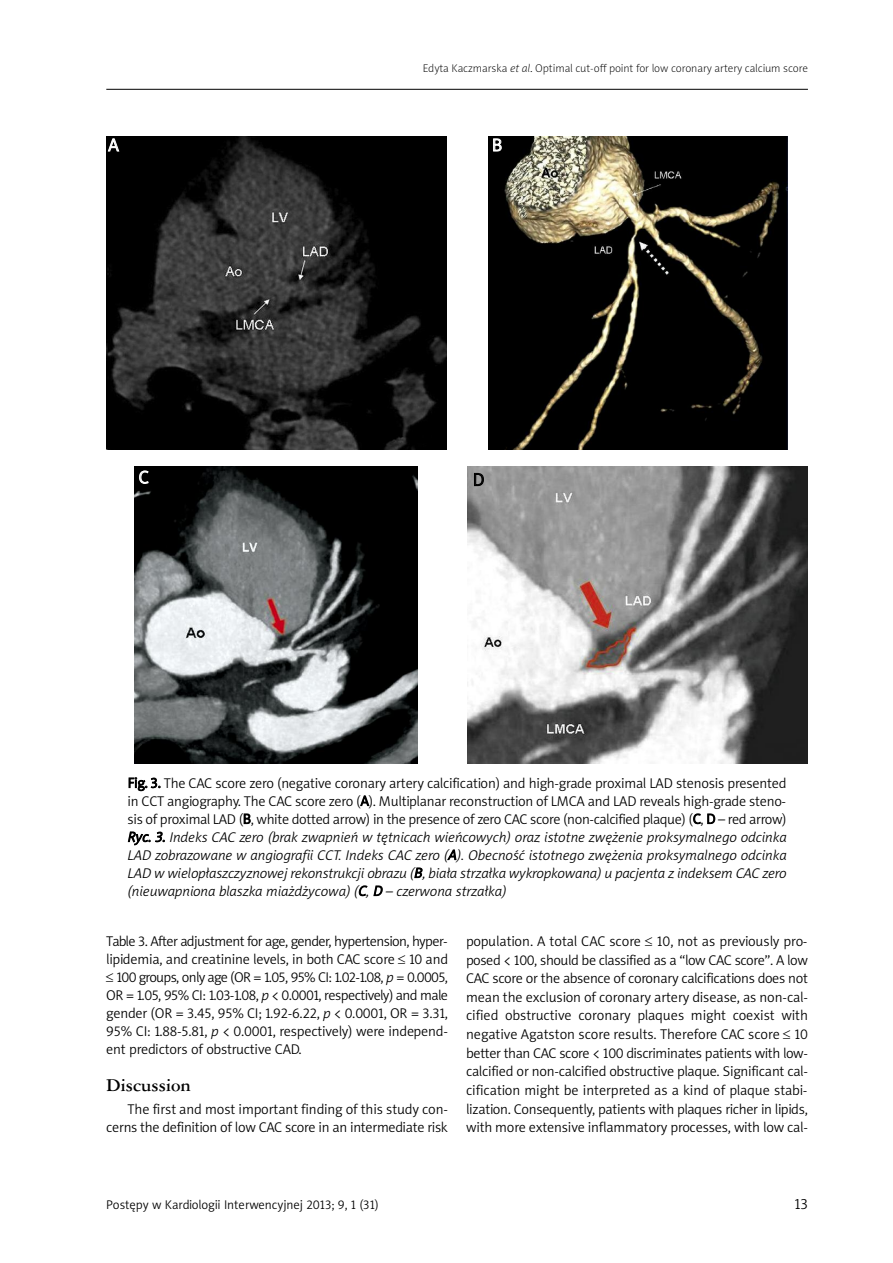
<style>
.page{position:relative;width:893px;height:1263px;background:#fff}
.page>*{position:absolute;margin:0;border:0;box-sizing:border-box;transform-origin:0 0}
.t1{font:18px "Naomi Sans EFNPS Light";color:#fff}
.t2{font:18px "Naomi Sans EFNPS Light";color:#000}
.t3{font:700 16.5px "Ameri Garmnd PL";color:#000}
.t4{font:15px "Naomi Sans EFNPS Light";color:#000}
.t5{font:14.25px/18.6px "Naomi Sans EFNPS Light";letter-spacing:-.02em;color:#000;text-align:justify}
.t6{font:italic 14.25px/18px "Naomi Sans EFNPS Light";color:#000;text-align:justify}
.t7{font:12.75px "Naomi Sans EFNPS Light";color:#000}
.t8{font:11.25px "Naomi Sans EFNPS Thin";color:#000}
.s1{font-style:italic}
</style>
<div class="page">
<hr style="left:106px;top:89px;width:702px;height:1px;background:#000">
<img style="left:106px;top:136px;width:340px;height:314px">
<img style="left:488px;top:136px;width:299px;height:314px">
<img style="left:135px;top:467px;width:283px;height:296px">
<img style="left:468px;top:467px;width:340px;height:296px">
<p class="t8" style="left:423px;top:64px;width:387px">Edyta Kaczmarska <span class="s1">et al</span>. Optimal cut-off point for low coronary artery calcium score</p>
<p class="t1" style="left:108px;top:138px;width:12px">A</p>
<p class="t1" style="left:492px;top:138px;width:12px">B</p>
<p class="t1" style="left:139px;top:470px;width:12px">C</p>
<p class="t2" style="left:473px;top:472px;width:13px">D</p>
<p class="t5" style="left:128px;top:775px;width:661px;line-height:18px">Fig. 3. The CAC score zero (negative coronary artery calcification) and high-grade proximal LAD stenosis presented in CCT angiography. The CAC score zero (A). Multiplanar reconstruction of LMCA and LAD reveals high-grade steno&shy;sis of proximal LAD (B, white dotted arrow) in the presence of zero CAC score (non-calcified plaque) (C, D – red arrow)</p>
<p class="t6" style="left:128px;top:829px;width:661px">Ryc. 3. Indeks CAC zero (brak zwapnień w tętnicach wieńcowych) oraz istotne zwężenie proksymalnego odcinka LAD zobrazowane w angiografii CCT. Indeks CAC zero (A). Obecność istotnego zwężenia proksymalnego odcinka LAD w wielopłaszczyznowej rekonstrukcji obrazu (B, biała strzałka wykropkowana) u pacjenta z indeksem CAC zero (nieuwapniona blaszka miażdżycowa) (C, D – czerwona strzałka)</p>
<p class="t5" style="left:106px;top:933px;width:343px;line-height:18px">Table 3. After adjustment for age, gender, hypertension, hyper&shy;lipidemia, and creatinine levels, in both CAC score ≤ 10 and ≤ 100 groups, only age (OR = 1.05, 95% CI: 1.02-1.08, <span class="s1">p</span> = 0.0005, OR = 1.05, 95% CI: 1.03-1.08, <span class="s1">p</span> &lt; 0.0001, respectively) and male gender (OR = 3.45, 95% CI; 1.92-6.22, <span class="s1">p</span> &lt; 0.0001, OR = 3.31, 95% CI: 1.88-5.81, <span class="s1">p</span> &lt; 0.0001, respectively) were independ&shy;ent predictors of obstructive CAD.</p>
<p class="t3" style="left:106px;top:1076px;width:86px">Discussion</p>
<p class="t5" style="left:106px;top:1101px;width:343px;text-align:right">The first and most important finding of this study con&shy;cerns the definition of low CAC score in an intermediate risk</p>
<p class="t5" style="left:466px;top:933px;width:343px">population. A total CAC score ≤ 10, not as previously pro&shy;posed &lt; 100, should be classified as a “low CAC score”. A low CAC score or the absence of coronary calcifications does not mean the exclusion of coronary artery disease, as non-cal&shy;cified obstructive coronary plaques might coexist with negative Agatston score results. Therefore CAC score ≤ 10 better than CAC score &lt; 100 discriminates patients with low&shy;calcified or non-calcified obstructive plaque. Significant cal&shy;cification might be interpreted as a kind of plaque stabi&shy;lization. Consequently, patients with plaques richer in lipids, with more extensive inflammatory processes, with low cal-</p>
<p class="t7" style="left:106px;top:1199px;width:274px">Postępy w Kardiologii Interwencyjnej 2013; 9, 1 (31)</p>
<p class="t4" style="left:794px;top:1198px;width:15px">13</p>
</div>
